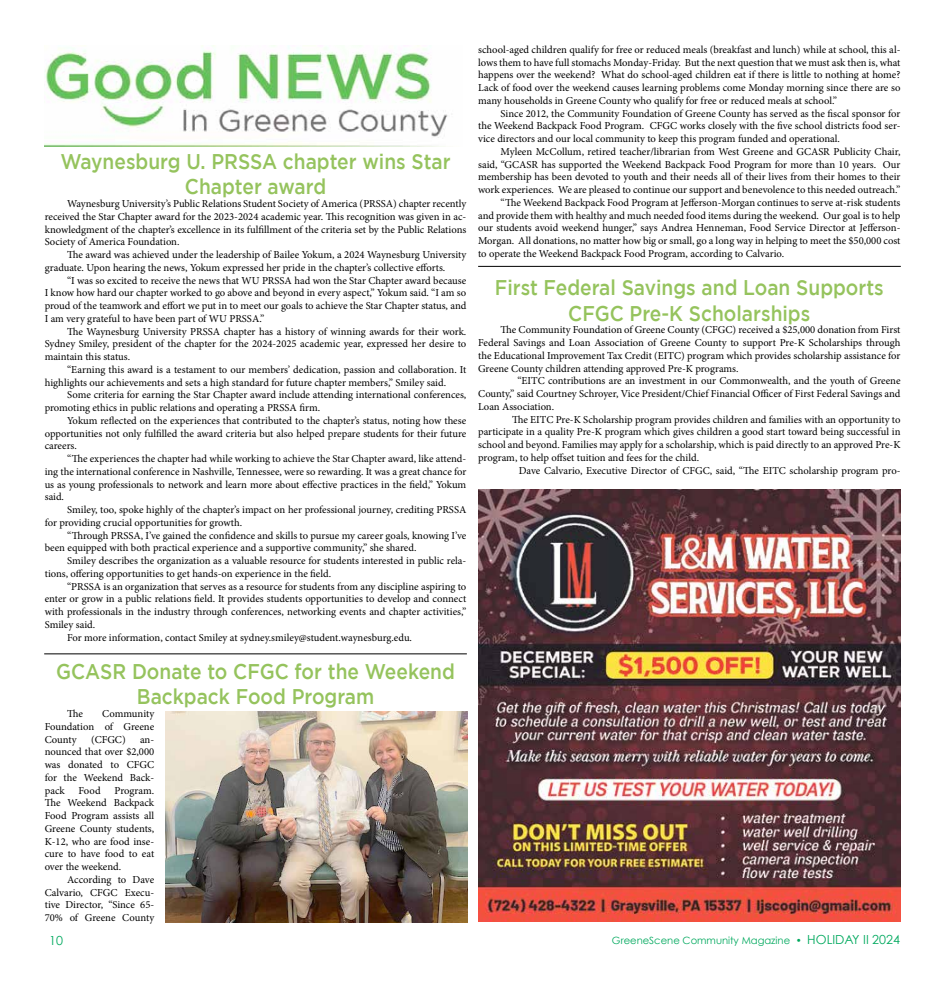
<style>
.page{position:relative;width:945px;height:990px;background:#fff}
.page>*{position:absolute;margin:0;border:0;box-sizing:border-box;transform-origin:0 0}
.t1{font:500 21.25px/25.5px "Gotham";color:#95c35d;text-align:center;scale:.9 1}
.t2{font:12.5px "Century Gothic";color:#00a95e}
.t3{font:10.62px/12.8px "Minion Pro";color:#000;text-align:justify}
.t4{font:10px "Century Gothic";color:#00a95e}
.s1{font-size:12.5px}
</style>
<div class="page">
<img style="left:45px;top:45px;width:403px;height:102px">
<hr style="left:44px;top:653px;width:423px;height:1px;background:#000">
<img style="left:166px;top:712px;width:301px;height:210px">
<hr style="left:478px;top:266px;width:423px;height:1px;background:#000">
<img style="left:478px;top:489px;width:422px;height:433px">
<h1 class="t1" style="left:60px;top:148px;width:435px">Waynesburg U. PRSSA chapter wins Star<br>Chapter award</h1>
<p class="t3" style="left:45px;top:197px;width:423px;text-indent:23px">Waynesburg University’s Public Relations Student Society of America (PRSSA) chapter recently received the Star Chapter award for the 2023-2024 academic year. This recognition was given in ac&shy;knowledgment of the chapter’s excellence in its fulfillment of the criteria set by the Public Relations Society of America Foundation.</p>
<p class="t3" style="left:45px;top:248px;width:423px;text-indent:23px">The award was achieved under the leadership of Bailee Yokum, a 2024 Waynesburg University graduate. Upon hearing the news, Yokum expressed her pride in the chapter’s collective efforts.</p>
<p class="t3" style="left:45px;top:274px;width:423px;text-indent:23px">“I was so excited to receive the news that WU PRSSA had won the Star Chapter award because I know how hard our chapter worked to go above and beyond in every aspect,” Yokum said. “I am so proud of the teamwork and effort we put in to meet our goals to achieve the Star Chapter status, and I am very grateful to have been part of WU PRSSA.”</p>
<p class="t3" style="left:45px;top:325px;width:423px;text-indent:23px">The Waynesburg University PRSSA chapter has a history of winning awards for their work.<br>Sydney Smiley, president of the chapter for the 2024-2025 academic year, expressed her desire to maintain this status.</p>
<p class="t3" style="left:45px;top:363px;width:423px;text-indent:23px">“Earning this award is a testament to our members’ dedication, passion and collaboration. It highlights our achievements and sets a high standard for future chapter members,” Smiley said.</p>
<p class="t3" style="left:45px;top:389px;width:423px;text-indent:23px">Some criteria for earning the Star Chapter award include attending international conferences, promoting ethics in public relations and operating a PRSSA firm.</p>
<p class="t3" style="left:45px;top:414px;width:423px;text-indent:23px">Yokum reflected on the experiences that contributed to the chapter’s status, noting how these opportunities not only fulfilled the award criteria but also helped prepare students for their future careers.</p>
<p class="t3" style="left:45px;top:452px;width:423px;text-indent:23px">“The experiences the chapter had while working to achieve the Star Chapter award, like attend&shy;ing the international conference in Nashville, Tennessee, were so rewarding. It was a great chance for us as young professionals to network and learn more about effective practices in the field,” Yokum said.</p>
<p class="t3" style="left:45px;top:503px;width:423px;text-indent:23px">Smiley, too, spoke highly of the chapter’s impact on her professional journey, crediting PRSSA for providing crucial opportunities for growth.</p>
<p class="t3" style="left:45px;top:529px;width:423px;text-indent:23px">“Through PRSSA, I’ve gained the confidence and skills to pursue my career goals, knowing I’ve been equipped with both practical experience and a supportive community,” she shared.</p>
<p class="t3" style="left:45px;top:554px;width:423px;text-indent:23px">Smiley describes the organization as a valuable resource for students interested in public rela&shy;tions, offering opportunities to get hands-on experience in the field.</p>
<p class="t3" style="left:67px;top:580px;width:401px">“PRSSA is an organization that serves as a resource for students from any discipline aspiring to</p>
<p class="t3" style="left:45px;top:593px;width:423px">enter or grow in a public relations field. It provides students opportunities to develop and connect</p>
<p class="t3" style="left:45px;top:605px;width:423px">with professionals in the industry through conferences, networking events and chapter activities,”</p>
<p class="t3" style="left:45px;top:618px;width:52px">Smiley said.</p>
<p class="t3" style="left:67px;top:631px;width:346px">For more information, contact Smiley at sydney.smiley@student.waynesburg.edu.</p>
<h1 class="t1" style="left:56px;top:658px;width:444px">GCASR Donate to CFGC for the Weekend<br>Backpack Food Program</h1>
<p class="t3" style="left:67px;top:707px;width:17px">The</p>
<p class="t3" style="left:45px;top:707px;width:111px;text-indent:57px">Community Foundation of Greene County</p>
<p class="t3" style="left:91px;top:733px;width:36px">(CFGC)</p>
<p class="t3" style="left:45px;top:733px;width:111px;text-indent:95px">an&shy;nounced that over $2,000 was donated to CFGC for the Weekend Back&shy;pack</p>
<p class="t3" style="left:79px;top:784px;width:24px">Food</p>
<p class="t3" style="left:45px;top:784px;width:111px;text-indent:70px">Program.<br>The Weekend Backpack Food Program assists all Greene County students, K-12, who are food inse&shy;cure to have food to eat over the weekend.</p>
<p class="t3" style="left:45px;top:873px;width:111px;text-indent:23px">According to Dave Calvario, CFGC Execu&shy;tive Director, “Since 65- 70% of Greene County</p>
<p class="t3" style="left:478px;top:43px;width:424px">school-aged children qualify for free or reduced meals (breakfast and lunch) while at school, this al&shy;lows them to have full stomachs Monday-Friday. But the next question that we must ask then is, what happens over the weekend? What do school-aged children eat if there is little to nothing at home?<br>Lack of food over the weekend causes learning problems come Monday morning since there are so many households in Greene County who qualify for free or reduced meals at school.”</p>
<p class="t3" style="left:478px;top:107px;width:424px;text-indent:23px">Since 2012, the Community Foundation of Greene County has served as the fiscal sponsor for the Weekend Backpack Food Program. CFGC works closely with the five school districts food ser&shy;vice directors and our local community to keep this program funded and operational.</p>
<p class="t3" style="left:501px;top:145px;width:401px">Myleen McCollum, retired teacher/librarian from West Greene and GCASR Publicity Chair,</p>
<p class="t3" style="left:478px;top:158px;width:424px">said, “GCASR has supported the Weekend Backpack Food Program for more than 10 years. Our</p>
<p class="t3" style="left:478px;top:171px;width:424px">membership has been devoted to youth and their needs all of their lives from their homes to their</p>
<p class="t3" style="left:478px;top:183px;width:424px">work experiences. We are pleased to continue our support and benevolence to this needed outreach.”</p>
<p class="t3" style="left:501px;top:196px;width:401px">“The Weekend Backpack Food Program at Jefferson-Morgan continues to serve at-risk students</p>
<p class="t3" style="left:478px;top:209px;width:424px">and provide them with healthy and much needed food items during the weekend. Our goal is to help</p>
<p class="t3" style="left:478px;top:222px;width:424px">our students avoid weekend hunger,” says Andrea Henneman, Food Service Director at Jefferson-</p>
<p class="t3" style="left:478px;top:234px;width:424px">Morgan. All donations, no matter how big or small, go a long way in helping to meet the $50,000 cost</p>
<p class="t3" style="left:478px;top:247px;width:307px">to operate the Weekend Backpack Food Program, according to Calvario.</p>
<h1 class="t1" style="left:495px;top:274px;width:434px">First Federal Savings and Loan Supports<br>CFGC Pre-K Scholarships</h1>
<p class="t3" style="left:478px;top:324px;width:424px;text-indent:23px">The Community Foundation of Greene County (CFGC) received a $25,000 donation from First Federal Savings and Loan Association of Greene County to support Pre-K Scholarships through the Educational Improvement Tax Credit (EITC) program which provides scholarship assistance for Greene County children attending approved Pre-K programs.</p>
<p class="t3" style="left:478px;top:375px;width:424px;text-indent:39px">“EITC contributions are an investment in our Commonwealth, and the youth of Greene County,” said Courtney Schroyer, Vice President/Chief Financial Officer of First Federal Savings and Loan Association.</p>
<p class="t3" style="left:478px;top:413px;width:424px;text-indent:34px">The EITC Pre-K Scholarship program provides children and families with an opportunity to participate in a quality Pre-K program which gives children a good start toward being successful in school and beyond. Families may apply for a scholarship, which is paid directly to an approved Pre-K program, to help offset tuition and fees for the child.</p>
<p class="t3" style="left:519px;top:464px;width:383px">Dave Calvario, Executive Director of CFGC, said, “The EITC scholarship program pro-</p>
<p class="t2" style="left:49px;top:932px;width:15px">10</p>
<p class="t4" style="left:612px;top:934px;width:289px">GreeneScene Community Magazine • <span class="s1">HOLIDAY II 2024</span></p>
</div>
